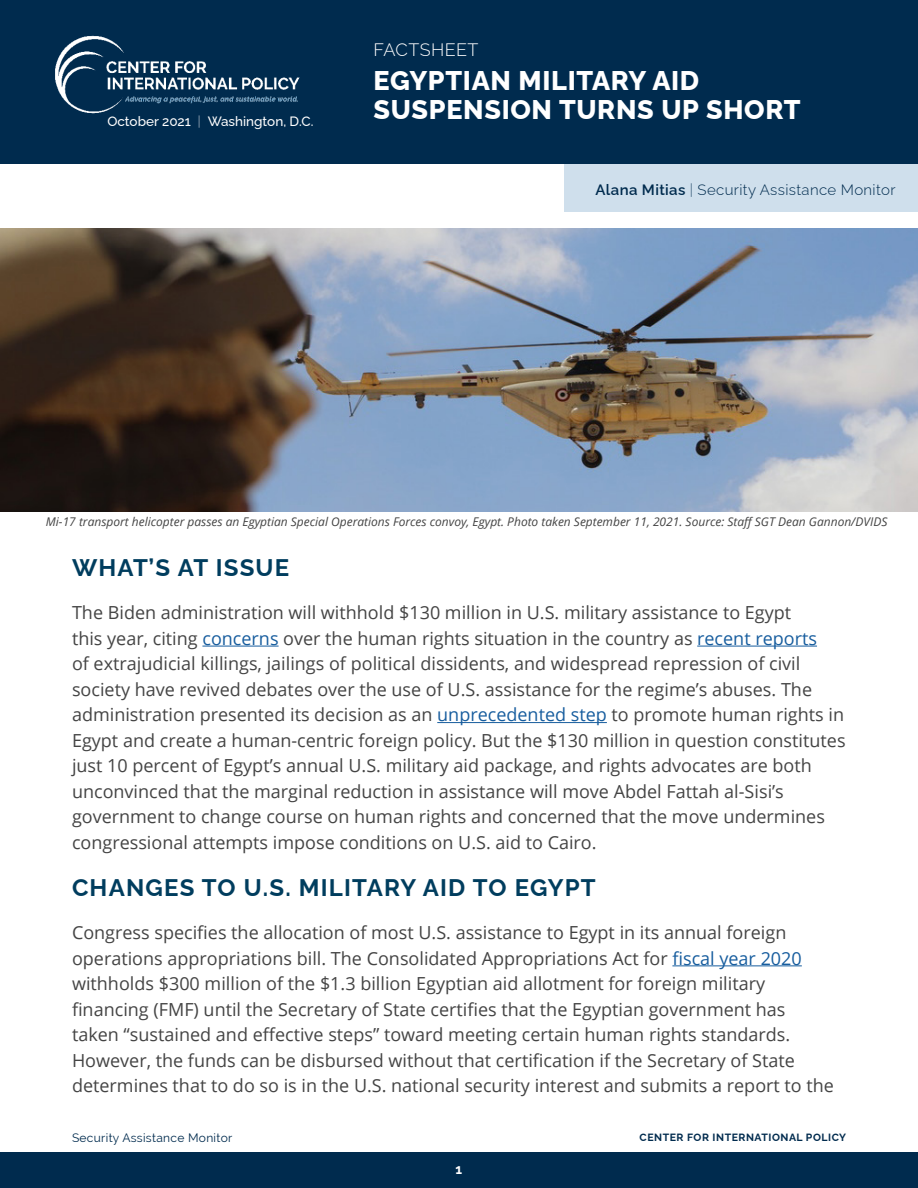
<style>
.page{position:relative;width:918px;height:1188px;background:#fff}
.page>*{position:absolute;margin:0;border:0;box-sizing:border-box;transform-origin:0 0}
.t1{font:800 27px "Raleway";letter-spacing:.025em;color:#fff}
.Heading_1{font:700 24px "Raleway";letter-spacing:.05em;color:#003d5e}
.t2{font:18px/25.5px "Open Sans";color:#444}
.t3{font:300 18px "Raleway";letter-spacing:.025em;color:#fff}
.Heading_2{font:300 15px "Raleway";letter-spacing:.025em;color:#002b4e}
.t4{font:500 13.5px "Raleway";color:#fff}
.t5{font:700 13.5px "Raleway";color:#fff}
.t6{font:italic 12px "Open Sans";color:#444}
.t7{font:12px "Raleway";letter-spacing:.025em;color:#002b4e}
.t8{font:700 10.5px "Raleway";letter-spacing:.05em;color:#002b4e}
.s1{font-weight:200}
.s2{font-weight:600}
.s3{color:#175d9e}
</style>
<div class="page">
<div style="left:0;top:1152px;width:918px;height:36px;background:#002b4e"></div>
<div style="left:565px;top:164px;width:353px;height:48px;background:#cfdfec"></div>
<div style="left:0;top:0;width:918px;height:164px;background:#002b4e"></div>
<img style="left:55px;top:35px;width:245px;height:79px">
<hr style="left:202px;top:646px;width:77px;height:1px;background:#175d9e">
<hr style="left:697px;top:646px;width:120px;height:1px;background:#175d9e">
<hr style="left:437px;top:722px;width:170px;height:1px;background:#175d9e">
<hr style="left:672px;top:965px;width:130px;height:1px;background:#175d9e">
<img style="left:1px;top:228px;width:917px;height:283px">
<p class="t3" style="left:374px;top:35px;width:107px">FACTSHEET</p>
<p class="t4" style="left:107px;top:111px;width:208px">October 2021 <span class="s1">|</span> Washington, D.C.</p>
<p class="t1" style="left:374px;top:59px;width:327px">EGYPTIAN MILITARY AID</p>
<p class="t1" style="left:374px;top:88px;width:429px">SUSPENSION TURNS UP SHORT</p>
<p class="Heading_2" style="left:596px;top:178px;width:301px"><span class="s2">Alana Mitias</span> <span class="s1">|</span> Security Assistance Monitor</p>
<p class="t6" style="left:46px;top:514px;width:843px">Mi-17 transport helicopter passes an Egyptian Special Operations Forces convoy, Egypt. Photo taken September 11, 2021. Source: Staff SGT Dean Gannon/DVIDS</p>
<p class="Heading_1" style="left:72px;top:548px;width:219px">WHAT’S AT ISSUE</p>
<p class="t2" style="left:72px;top:599px;width:775px">The Biden administration will withhold $130 million in U.S. military assistance to Egypt<br>this year, citing <span class="s3">concerns</span> over the human rights situation in the country as <span class="s3">recent reports<br></span>of extrajudicial killings, jailings of political dissidents, and widespread repression of civil society have revived debates over the use of U.S. assistance for the regime’s abuses. The administration presented its decision as an <span class="s3">unprecedented step</span> to promote human rights in Egypt and create a human-centric foreign policy. But the $130 million in question constitutes just 10 percent of Egypt’s annual U.S. military aid package, and rights advocates are both unconvinced that the marginal reduction in assistance will move Abdel Fattah al-Sisi’s government to change course on human rights and concerned that the move undermines congressional attempts impose conditions on U.S. aid to Cairo.</p>
<p class="Heading_1" style="left:72px;top:868px;width:525px">CHANGES TO U.S. MILITARY AID TO EGYPT</p>
<p class="t2" style="left:72px;top:919px;width:763px">Congress specifies the allocation of most U.S. assistance to Egypt in its annual foreign operations appropriations bill. The Consolidated Appropriations Act for <span class="s3">fiscal year 2020 </span>withholds $300 million of the $1.3 billion Egyptian aid allotment for foreign military financing (FMF) until the Secretary of State certifies that the Egyptian government has taken “sustained and effective steps” toward meeting certain human rights standards.<br>However, the funds can be disbursed without that certification if the Secretary of State determines that to do so is in the U.S. national security interest and submits a report to the</p>
<p class="t7" style="left:72px;top:1131px;width:162px">Security Assistance Monitor</p>
<p class="t8" style="left:640px;top:1129px;width:208px">CENTER FOR INTERNATIONAL POLICY</p>
<p class="t5" style="left:456px;top:1158px;width:8px">1</p>
</div>
